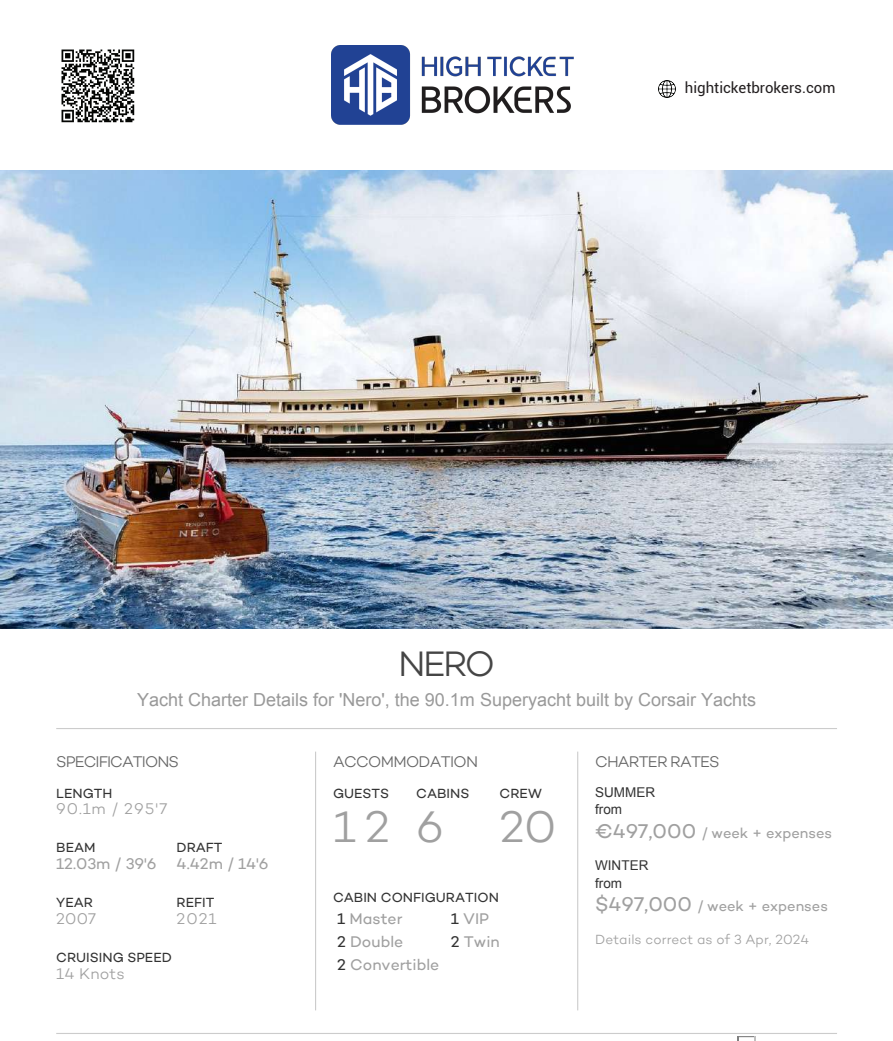
<style>
.page{position:relative;width:893px;height:1041px;background:#fff}
.page>*{position:absolute;margin:0;border:0;box-sizing:border-box;transform-origin:0 0}
.t1{font:300 45px "Campton";color:#a0a0a0}
.t2{font:300 36px "Campton";color:#454545}
.t3{font:18px "Arial";color:#999}
.t4{font:15.75px "Campton";color:#a0a0a0}
.t5{font:300 15.75px "Campton";letter-spacing:-.05em;color:#666}
.t6{font:300 15.75px "Campton";letter-spacing:.01em;color:#a0a0a0}
.t7{font:15px "Roboto";color:#231f20}
.t8{font:14.7px "Campton";color:#a0a0a0}
.t9{font:13.5px "Campton";color:#333}
.t10{font:300 13.5px "Campton";letter-spacing:.005em;color:#a0a0a0}
.t11{font:13.5px/17.1px "Arial";color:#333}
.s1{color:#333}
.s2{font-size:20.25px}
</style>
<div class="page">
<img style="left:0;top:170px;width:893px;height:459px">
<svg style="left:56px;top:728px;width:781px;height:1px"></svg>
<svg style="left:315px;top:752px;width:1px;height:258px"></svg>
<svg style="left:577px;top:752px;width:1px;height:258px"></svg>
<svg style="left:56px;top:1033px;width:781px;height:8px"></svg>
<img style="left:331px;top:45px;width:242px;height:79px">
<img style="left:659px;top:80px;width:17px;height:18px">
<img style="left:61px;top:49px;width:74px;height:74px">
<p class="t7" style="left:685px;top:78px;width:152px">highticketbrokers.com</p>
<h2 class="t2" style="left:398px;top:641px;width:98px">NERO</h2>
<h3 class="t3" style="left:137px;top:688px;width:621px">Yacht Charter Details for 'Nero', the 90.1m Superyacht built by Corsair Yachts</h3>
<p class="t5" style="left:56px;top:751px;width:124px">SPECIFICATIONS</p>
<p class="t9" style="left:56px;top:784px;width:58px">LENGTH</p>
<p class="t6" style="left:56px;top:799px;width:113px">90.1m / 295'7</p>
<p class="t9" style="left:56px;top:839px;width:41px">BEAM</p>
<p class="t9" style="left:177px;top:839px;width:47px">DRAFT</p>
<p class="t4" style="left:56px;top:854px;width:102px">12.03m / 39'6</p>
<p class="t4" style="left:177px;top:854px;width:94px">4.42m / 14'6</p>
<p class="t9" style="left:56px;top:894px;width:38px">YEAR</p>
<p class="t9" style="left:177px;top:894px;width:39px">REFIT</p>
<p class="t6" style="left:56px;top:909px;width:41px">2007</p>
<p class="t6" style="left:177px;top:909px;width:41px">2021</p>
<p class="t9" style="left:56px;top:949px;width:117px">CRUISING SPEED</p>
<p class="t6" style="left:56px;top:964px;width:70px">14 Knots</p>
<p class="t5" style="left:333px;top:751px;width:147px">ACCOMMODATION</p>
<p class="t9" style="left:333px;top:784px;width:58px">GUESTS</p>
<p class="t9" style="left:416px;top:784px;width:55px">CABINS</p>
<p class="t9" style="left:500px;top:784px;width:44px">CREW</p>
<h1 class="t1" style="left:333px;top:799px;width:225px">12 6 20</h1>
<p class="t9" style="left:333px;top:889px;width:167px">CABIN CONFIGURATION</p>
<p class="t4" style="left:337px;top:909px;width:67px"><span class="s1">1</span> Master</p>
<p class="t4" style="left:451px;top:909px;width:40px"><span class="s1">1</span> VIP</p>
<p class="t4" style="left:337px;top:932px;width:68px"><span class="s1">2</span> Double</p>
<p class="t4" style="left:451px;top:932px;width:50px"><span class="s1">2</span> Twin</p>
<p class="t4" style="left:337px;top:955px;width:104px"><span class="s1">2</span> Convertible</p>
<p class="t5" style="left:595px;top:751px;width:126px">CHARTER RATES</p>
<p class="t11" style="left:595px;top:784px;width:61px">SUMMER from</p>
<p class="t8" style="left:595px;top:824px;width:239px"><span class="s2">€497,000</span> / week + expenses</p>
<p class="t11" style="left:595px;top:857px;width:55px">WINTER from</p>
<p class="t8" style="left:595px;top:897px;width:234px"><span class="s2">$497,000</span> / week + expenses</p>
<p class="t10" style="left:595px;top:931px;width:215px">Details correct as of 3 Apr, 2024</p>
</div>
